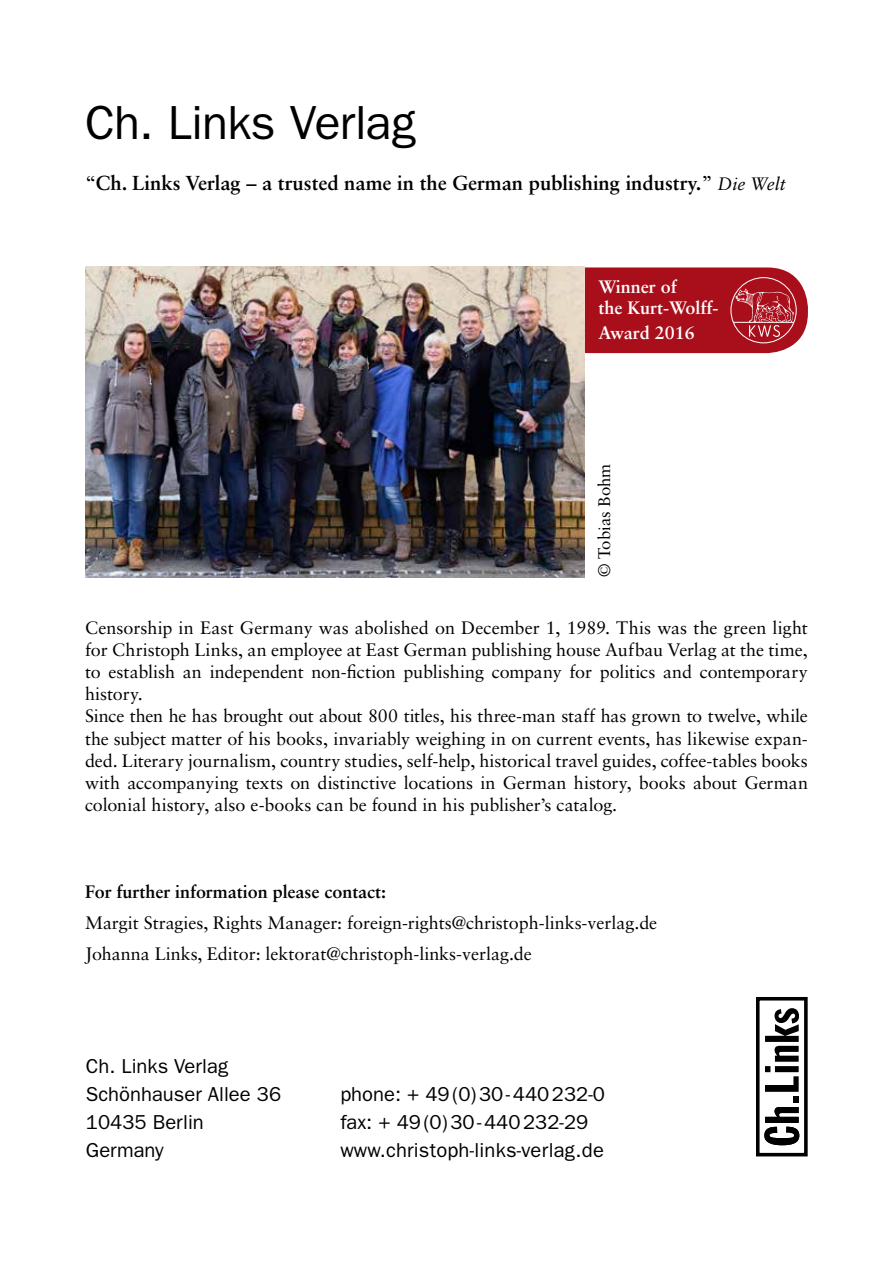
<style>
.page{position:relative;width:893px;height:1263px;background:#fff}
.page>*{position:absolute;margin:0;border:0;box-sizing:border-box;transform-origin:0 0}
.t1{font:48px "ITC Franklin Gothic Std";letter-spacing:-.015em;color:#000}
.t2{font:20.25px/28px "ITC Franklin Gothic Std";color:#000}
.t3{font:700 20.25px "Sabon LT Std";color:#000}
.t4{font:18px/22.2px "Sabon LT Std";color:#000}
.t5{font:700 18px "Sabon LT Std";color:#000}
.t6{font:700 18px/21px "Sabon LT Std";color:#fff}
.t7{font:16.8px "Sabon CECV";color:#000}
.s1{font-weight:400}
.s2{font-weight:400;font-style:italic;font-size:18px}
</style>
<div class="page">
<svg style="left:756px;top:997px;width:52px;height:160px"></svg>
<div style="left:430px;top:267px;width:378px;height:86px;background:#a90f1b;border-radius:40px"></div>
<img style="left:85px;top:266px;width:499px;height:311px">
<hr style="left:733px;top:322px;width:61px;height:1px;background:#fff">
<div style="left:730px;top:277px;width:67px;height:66px;border:1px solid #fff;border-radius:50%"></div>
<svg style="left:735px;top:288px;width:59px;height:49px"></svg>
<h1 class="t1" style="left:85px;top:95px;width:332px">Ch. Links Verlag</h1>
<p class="t3" style="left:85px;top:170px;width:702px"><span class="s1">“</span>Ch. Links Verlag – a trusted name in the German publishing industry.<span class="s1">”</span> <span class="s2">Die Welt</span></p>
<p class="t6" style="left:599px;top:275px;width:121px">Winner of<br>the Kurt-Wolff-</p>
<p class="t6" style="left:599px;top:321px;width:98px">Award 2016</p>
<p class="t7" style="left:594px;top:577px;width:115px;rotate:-90deg">© Tobias Bohm</p>
<p class="t4" style="left:85px;top:616px;width:724px">Censorship in East Germany was abolished on December 1, 1989. This was the green light for Christoph Links, an employee at East German publishing house Aufbau Verlag at the time, to establish an independent non-fiction publishing company for politics and contemporary history.<br>Since then he has brought out about 800 titles, his three-man staff has grown to twelve, while the subject matter of his books, invariably weighing in on current events, has likewise expan&shy;ded. Literary journalism, country studies, self-help, historical travel guides, coffee-tables books with accompanying texts on distinctive locations in German history, books about German colonial history, also e-books can be found in his publisher’s catalog.</p>
<p class="t5" style="left:85px;top:881px;width:303px">For further information please contact:</p>
<p class="t4" style="left:85px;top:907px;width:574px;line-height:30.6px">Margit Stragies, Rights Manager: foreign-rights@christoph-links-verlag.de<br>Johanna Links, Editor: lektorat@christoph-links-verlag.de</p>
<p class="t2" style="left:86px;top:1052px;width:197px">Ch. Links Verlag<br>Schönhauser Allee 36<br>10435 Berlin<br>Germany</p>
<p class="t2" style="left:340px;top:1080px;width:266px">phone: + 49(0)30-440232-0 fax: + 49(0)30-440232-29 www.christoph-links-verlag.de</p>
</div>
